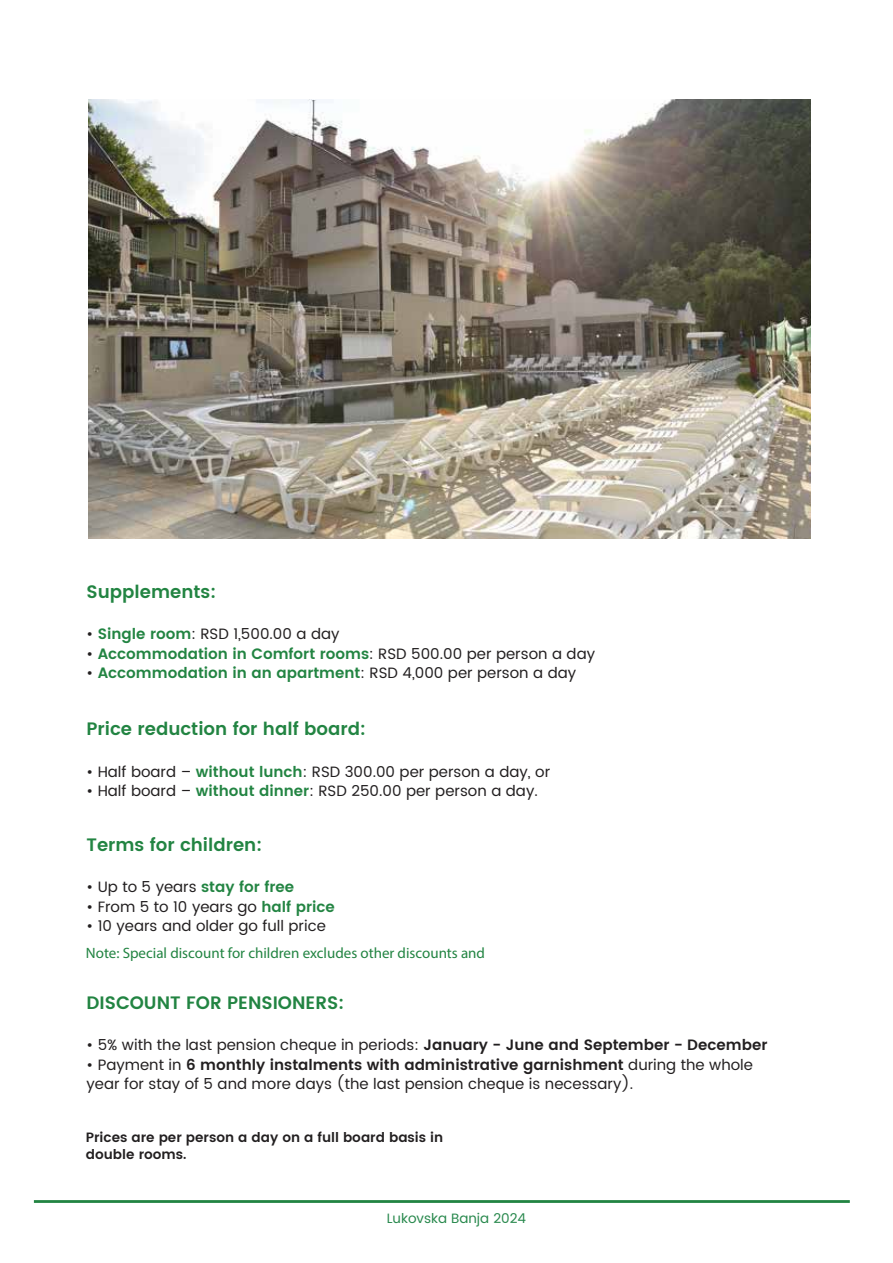
<style>
.page{position:relative;width:893px;height:1263px;background:#fff}
.page>*{position:absolute;margin:0;border:0;box-sizing:border-box;transform-origin:0 0}
.t1{font:600 18px "Poppins";color:#228442}
.t2{font:15px/19.5px "Poppins";color:#221f20}
.t3{font:600 15px "Poppins";color:#228442}
.t4{font:15px "Myriad Pro";color:#228442}
.t5{font:600 13.5px/16.2px "Poppins";color:#221f20}
.t6{font:13.5px "Poppins";color:#27884c}
.t7{font:13.5px "Poppins";color:#228442}
.s1{font-weight:600;color:#228442}
.s2{font-weight:400;color:#221f20}
.s3{font-weight:600}
</style>
<div class="page">
<div style="left:34px;top:1200px;width:816px;height:3px;border:2px solid #228442"></div>
<img style="left:88px;top:99px;width:723px;height:440px">
<p class="t1" style="left:87px;top:578px;width:131px">Supplements:</p>
<p class="t2" style="left:87px;top:625px;width:255px">• <span class="s1">Single room</span>: RSD 1,500.00 a day</p>
<p class="t3" style="left:87px;top:642px;width:510px"><span class="s2">•</span> Accommodation in Comfort rooms<span class="s2">: RSD 500.00 per person a day</span></p>
<p class="t3" style="left:87px;top:662px;width:491px"><span class="s2">•</span> Accommodation in an apartment<span class="s2">: RSD 4,000 per person a day</span></p>
<p class="t1" style="left:87px;top:716px;width:281px">Price reduction for half board:</p>
<p class="t2" style="left:87px;top:762px;width:465px">• Half board – <span class="s1">without lunch</span>: RSD 300.00 per person a day, or</p>
<p class="t2" style="left:87px;top:781px;width:453px">• Half board – <span class="s1">without dinner</span>: RSD 250.00 per person a day.</p>
<p class="t1" style="left:87px;top:831px;width:177px">Terms for children:</p>
<p class="t2" style="left:87px;top:877px;width:209px">• Up to 5 years <span class="s1">stay for free</span></p>
<p class="t2" style="left:87px;top:897px;width:250px">• From 5 to 10 years go <span class="s1">half price</span></p>
<p class="t2" style="left:87px;top:916px;width:241px">• 10 years and older go full price</p>
<p class="t4" style="left:86px;top:944px;width:401px">Note: Special discount for children excludes other discounts and</p>
<p class="t1" style="left:87px;top:989px;width:259px">DISCOUNT FOR PENSIONERS:</p>
<p class="t2" style="left:87px;top:1035px;width:682px">• 5% with the last pension cheque in periods: <span class="s3">January - June and September - December</span></p>
<p class="t2" style="left:87px;top:1055px;width:668px">• Payment in <span class="s3">6 monthly instalments with administrative garnishment</span> during the whole year for stay of 5 and more days (the last pension cheque is necessary).</p>
<p class="t5" style="left:86px;top:1130px;width:359px">Prices are per person a day on a full board basis in double rooms.</p>
<p class="t6" style="left:387px;top:1208px;width:141px">Lukovska Banja 2024</p>
<p class="t7" style="left:516px;top:1209px;width:9px">3</p>
</div>
